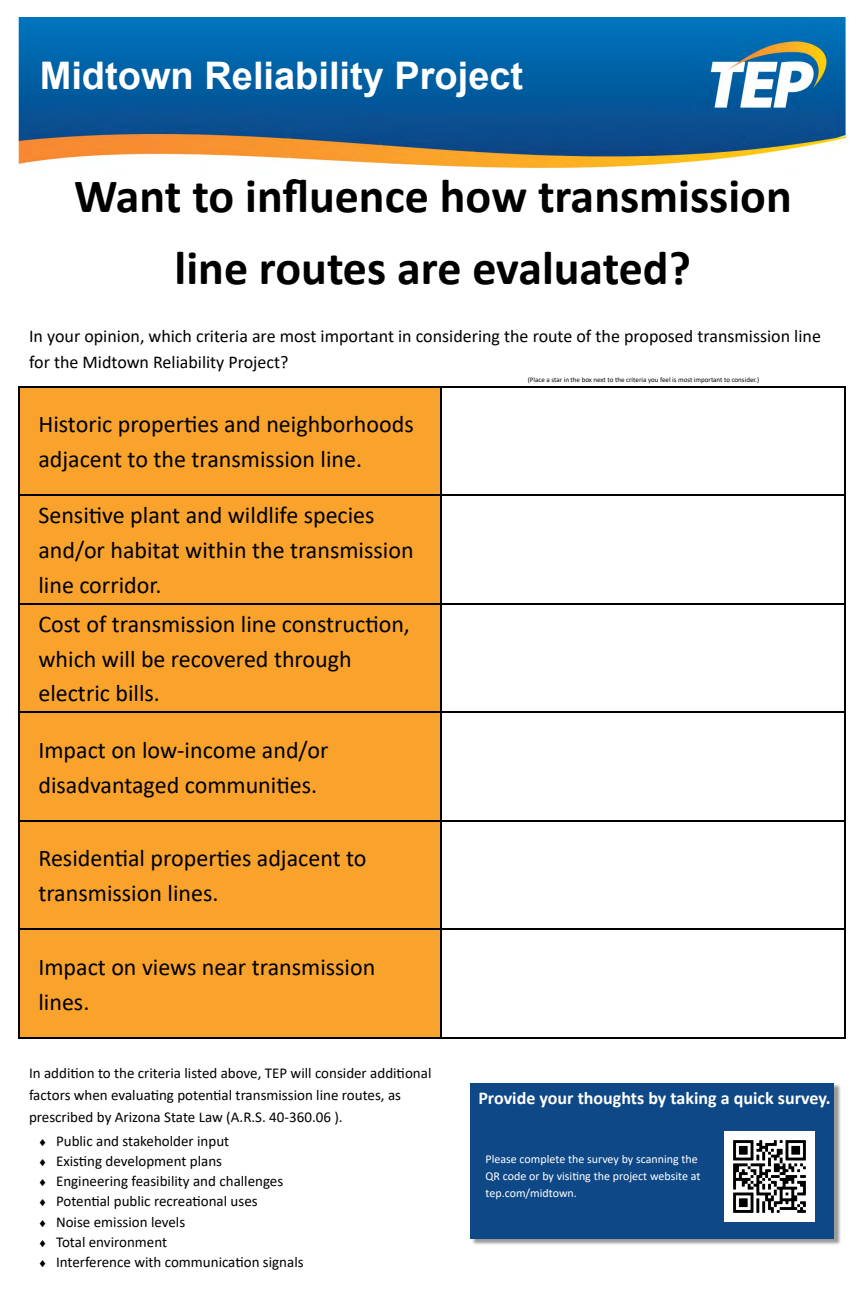
<style>
.page{position:relative;width:864px;height:1296px;background:#fff}
.page>*{position:absolute;margin:0;border:0;box-sizing:border-box;transform-origin:0 0}
.t1{font:700 48px/72.7px "Calibri";color:#000;text-align:center}
.t2{font:700 38px "Arial";color:#fff}
.t3{font:24px/34.9px "Calibri";color:#000}
.t4{font:18px/26.1px "Calibri";color:#000}
.t5{font:700 18px "Calibri";color:#fff}
.t6{font:15px/21.8px "Calibri";color:#000}
.t7{font:12px/17.4px "Calibri";color:#fff}
.t8{font:7px "Calibri";color:#000}
</style>
<div class="page">
<img style="left:18px;top:18px;width:828px;height:151px">
<div style="left:18px;top:386px;width:423px;height:109px;background:#f9a32c"></div>
<div style="left:18px;top:495px;width:423px;height:109px;background:#f9a32c"></div>
<div style="left:18px;top:604px;width:423px;height:108px;background:#f9a32c"></div>
<div style="left:18px;top:712px;width:423px;height:109px;background:#f9a32c"></div>
<div style="left:18px;top:821px;width:423px;height:108px;background:#f9a32c"></div>
<div style="left:18px;top:929px;width:423px;height:109px;background:#f9a32c"></div>
<hr style="left:18px;top:386px;width:1px;height:651px;background:#000">
<hr style="left:440px;top:387px;width:2px;height:650px;background:#000">
<hr style="left:845px;top:386px;width:1px;height:651px;background:#000">
<hr style="left:18px;top:386px;width:423px;height:1px;background:#000">
<hr style="left:19px;top:495px;width:422px;height:1px;background:#000">
<hr style="left:441px;top:386px;width:405px;height:1px;background:#000">
<hr style="left:441px;top:495px;width:404px;height:1px;background:#000">
<hr style="left:19px;top:603px;width:422px;height:1px;background:#000">
<hr style="left:441px;top:603px;width:404px;height:1px;background:#000">
<hr style="left:19px;top:712px;width:422px;height:1px;background:#000">
<hr style="left:441px;top:712px;width:404px;height:1px;background:#000">
<hr style="left:19px;top:820px;width:422px;height:1px;background:#000">
<hr style="left:441px;top:820px;width:404px;height:1px;background:#000">
<hr style="left:19px;top:929px;width:422px;height:1px;background:#000">
<hr style="left:441px;top:929px;width:404px;height:1px;background:#000">
<hr style="left:18px;top:1037px;width:423px;height:1px;background:#000">
<hr style="left:441px;top:1037px;width:405px;height:1px;background:#000">
<img style="left:472px;top:1084px;width:369px;height:161px">
<div style="left:471px;top:1083px;width:363px;height:156px;background:#0e4887"></div>
<img style="left:724px;top:1132px;width:90px;height:89px">
<h2 class="t2" style="left:40px;top:55px;width:485px">Midtown Reliability Project</h2>
<h1 class="t1" style="left:74px;top:163px;width:719px">Want to influence how transmission line routes are evaluated?</h1>
<p class="t4" style="left:29px;top:324px;width:793px">In your opinion, which criteria are most important in considering the route of the proposed transmission line for the Midtown Reliability Project?</p>
<h3 class="t3" style="left:38px;top:409px;width:377px">Historic properties and neighborhoods adjacent to the transmission line.</h3>
<h3 class="t3" style="left:38px;top:500px;width:377px">Sensitive plant and wildlife species and/or habitat within the transmission line corridor.</h3>
<h3 class="t3" style="left:38px;top:608px;width:373px">Cost of transmission line construction, which will be recovered through electric bills.</h3>
<h3 class="t3" style="left:38px;top:734px;width:292px">Impact on low-income and/or disadvantaged communities.</h3>
<h3 class="t3" style="left:38px;top:843px;width:330px">Residential properties adjacent to transmission lines.</h3>
<h3 class="t3" style="left:38px;top:951px;width:339px">Impact on views near transmission lines.</h3>
<p class="t6" style="left:29px;top:1063px;width:404px">In addition to the criteria listed above, TEP will consider additional factors when evaluating potential transmission line routes, as prescribed by Arizona State Law (A.R.S. 40-360.06 ).</p>
<p class="t6" style="left:38px;top:1131px;width:193px">◻ Public and stakeholder input</p>
<p class="t6" style="left:38px;top:1151px;width:186px">◻ Existing development plans</p>
<p class="t6" style="left:38px;top:1171px;width:247px">◻ Engineering feasibility and challenges</p>
<p class="t6" style="left:38px;top:1192px;width:221px">◻ Potential public recreational uses</p>
<p class="t6" style="left:38px;top:1212px;width:149px">◻ Noise emission levels</p>
<p class="t6" style="left:38px;top:1232px;width:131px">◻ Total environment</p>
<p class="t6" style="left:38px;top:1252px;width:267px">◻ Interference with communication signals</p>
<p class="t8" style="left:528px;top:377px;width:233px">(Place a star in the box next to the criteria you feel is most important to consider.)</p>
<p class="t5" style="left:478px;top:1091px;width:354px">Provide your thoughts by taking a quick survey.</p>
<p class="t7" style="left:486px;top:1151px;width:216px">Please complete the survey by scanning the<br>QR code or by visiting the project website at tep.com/midtown.</p>
</div>
